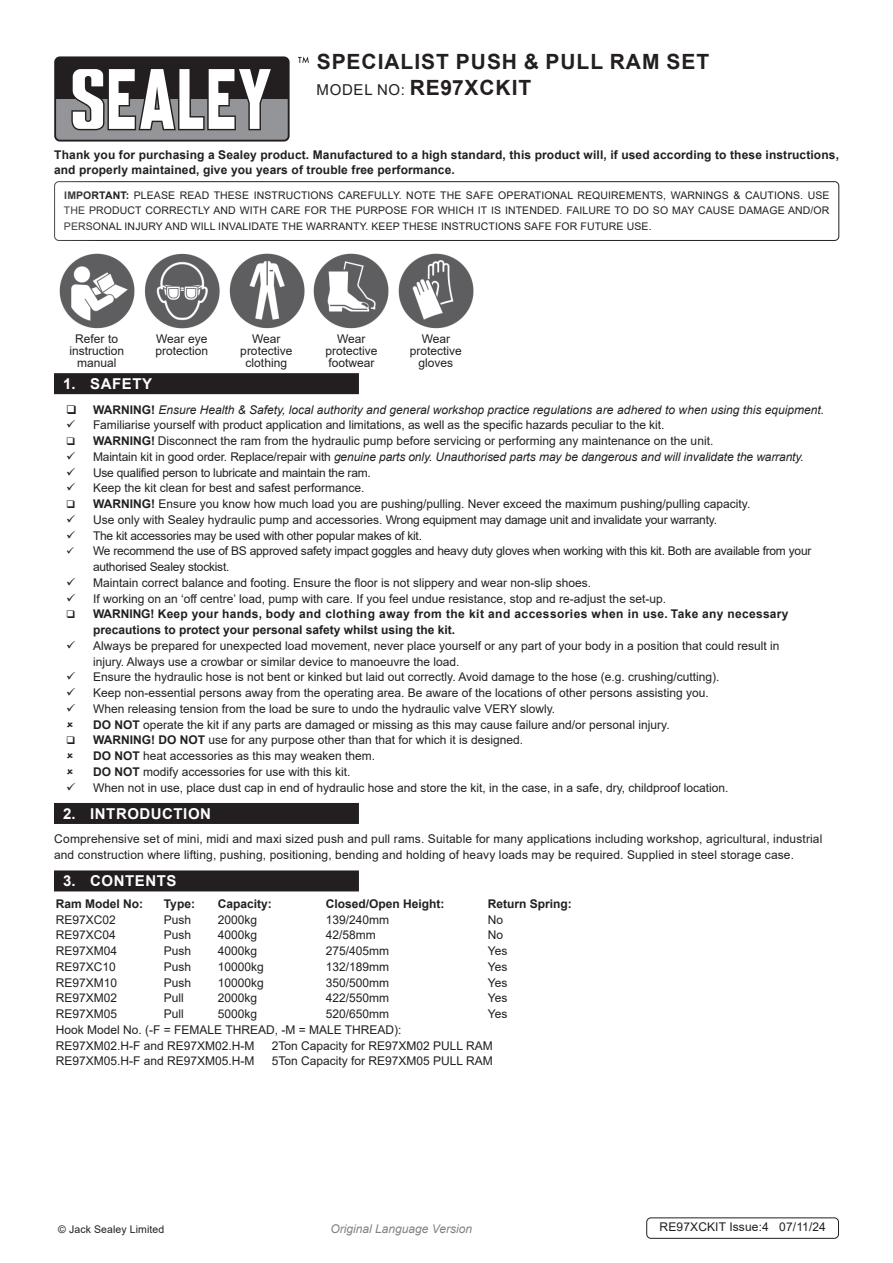
<style>
.page{position:relative;width:893px;height:1263px;background:#fff}
.page>*{position:absolute;margin:0;border:0;box-sizing:border-box;transform-origin:0 0}
.Product_Description{font:700 21px "Arial";letter-spacing:.045em;color:#231f20}
.Instructions_Model_No{font:700 21px "Arial";letter-spacing:.045em;color:#231f20}
.t1{font:700 15px "Arial";letter-spacing:.035em;color:#fff}
.Body{font:12px/12px "Arial";color:#231f20}
.Body-2{font:700 12px/15.8px "Arial";letter-spacing:.01em;color:#231f20}
.Body-3{font:12px/15.8px "Arial";letter-spacing:-.02em;color:#231f20}
.t2{font:italic 12px "Arial";color:#231f20}
.Body__Footer{font:12px "Arial";letter-spacing:.01em;color:#231f20}
.t3{font:italic 12px "Arial";color:#808285}
.Body__Justified__7pt{font:10.5px/15.8px "Arial";letter-spacing:.01em;color:#231f20;text-align:justify}
.s1{font-weight:400;font-size:15px}
.s2{font-weight:700}
.s3{font-weight:700;font-style:normal}
.s4{font-style:normal}
</style>
<div class="page">
<div style="left:54px;top:56px;width:236px;height:86px;background:#231f20;border-radius:6px"></div>
<svg style="left:56px;top:69px;width:232px;height:71px"></svg>
<svg style="left:298px;top:56px;width:11px;height:7px"></svg>
<div style="left:54px;top:181px;width:785px;height:60px;border:1px solid #231f20;border-radius:4px"></div>
<div style="left:54px;top:373px;width:305px;height:21px;background:#231f20"></div>
<div style="left:54px;top:803px;width:305px;height:21px;background:#231f20"></div>
<div style="left:54px;top:870px;width:305px;height:21px;background:#231f20"></div>
<img style="left:59px;top:253px;width:415px;height:76px">
<div style="left:646px;top:1217px;width:193px;height:22px;border:1px solid #231f20;border-radius:4px"></div>
<p class="Product_Description" style="left:317px;top:47px;width:394px">SPECIALIST PUSH &amp; PULL RAM SET</p>
<p class="Instructions_Model_No" style="left:317px;top:73px;width:216px"><span class="s1">MODEL NO:</span> RE97XCKIT</p>
<p class="Body-2" style="left:54px;top:147px;width:786px">Thank you for purchasing a Sealey product. Manufactured to a high standard, this product will, if used according to these instructions, and properly maintained, give you years of trouble free performance.</p>
<p class="Body__Justified__7pt" style="left:64px;top:187px;width:767px"><span class="s2">IMPORTANT:</span> PLEASE READ THESE INSTRUCTIONS CAREFULLY. NOTE THE SAFE OPERATIONAL REQUIREMENTS, WARNINGS &amp; CAUTIONS. USE THE PRODUCT CORRECTLY AND WITH CARE FOR THE PURPOSE FOR WHICH IT IS INTENDED. FAILURE TO DO SO MAY CAUSE DAMAGE AND/OR PERSONAL INJURY AND WILL INVALIDATE THE WARRANTY. KEEP THESE INSTRUCTIONS SAFE FOR FUTURE USE.</p>
<p class="Body" style="left:69px;top:332px;width:56px;text-align:center">Refer to instruction</p>
<p class="Body" style="left:77px;top:356px;width:41px">manual</p>
<p class="Body" style="left:155px;top:332px;width:54px">Wear eye protection</p>
<p class="Body" style="left:337px;top:332px;width:30px">Wear</p>
<p class="Body" style="left:252px;top:332px;width:30px">Wear</p>
<p class="Body" style="left:240px;top:344px;width:54px;text-align:center">protective clothing</p>
<p class="Body" style="left:325px;top:344px;width:54px">protective footwear</p>
<p class="Body" style="left:422px;top:332px;width:30px">Wear</p>
<p class="Body" style="left:410px;top:344px;width:54px">protective</p>
<p class="Body" style="left:419px;top:356px;width:36px">gloves</p>
<p class="t1" style="left:63px;top:373px;width:90px">1. SAFETY</p>
<p class="t2" style="left:93px;top:402px;width:733px"><span class="s3">WARNING!</span> Ensure Health &amp; Safety, local authority and general workshop practice regulations are adhered to when using this equipment.</p>
<p class="Body" style="left:93px;top:419px;width:573px">Familiarise yourself with product application and limitations, as well as the specific hazards peculiar to the kit.</p>
<p class="Body" style="left:93px;top:435px;width:622px"><span class="s2">WARNING!</span> Disconnect the ram from the hydraulic pump before servicing or performing any maintenance on the unit.</p>
<p class="t2" style="left:93px;top:449px;width:712px"><span class="s4">Maintain kit in good order. Replace/repair with</span> genuine parts only. Unauthorised parts may be dangerous and will invalidate the warranty.</p>
<p class="Body-3" style="left:93px;top:464px;width:279px">Use qualified person to lubricate and maintain the ram.</p>
<p class="Body" style="left:93px;top:482px;width:273px">Keep the kit clean for best and safest performance.</p>
<p class="Body" style="left:93px;top:498px;width:659px"><span class="s2">WARNING!</span> Ensure you know how much load you are pushing/pulling. Never exceed the maximum pushing/pulling capacity.</p>
<p class="Body-3" style="left:93px;top:512px;width:625px">Use only with Sealey hydraulic pump and accessories. Wrong equipment may damage unit and invalidate your warranty.</p>
<p class="Body-3" style="left:93px;top:527px;width:331px">The kit accessories may be used with other popular makes of kit.</p>
<p class="Body-3" style="left:93px;top:543px;width:720px">We recommend the use of BS approved safety impact goggles and heavy duty gloves when working with this kit. Both are available from your authorised Sealey stockist.</p>
<p class="Body" style="left:93px;top:577px;width:500px">Maintain correct balance and footing. Ensure the floor is not slippery and wear non-slip shoes.</p>
<p class="Body" style="left:93px;top:592px;width:574px">If working on an ‘off centre’ load, pump with care. If you feel undue resistance, stop and re-adjust the set-up.</p>
<p class="Body-2" style="left:93px;top:606px;width:697px">WARNING! Keep your hands, body and clothing away from the kit and accessories when in use. Take any necessary precautions to protect your personal safety whilst using the kit.</p>
<p class="Body" style="left:93px;top:638px;width:688px;line-height:15.8px">Always be prepared for unexpected load movement, never place yourself or any part of your body in a position that could result in injury. Always use a crowbar or similar device to manoeuvre the load.</p>
<p class="Body" style="left:93px;top:671px;width:628px">Ensure the hydraulic hose is not bent or kinked but laid out correctly. Avoid damage to the hose (e.g. crushing/cutting).</p>
<p class="Body" style="left:93px;top:687px;width:617px">Keep non-essential persons away from the operating area. Be aware of the locations of other persons assisting you.</p>
<p class="Body" style="left:93px;top:703px;width:464px">When releasing tension from the load be sure to undo the hydraulic valve VERY slowly.</p>
<p class="Body" style="left:93px;top:718px;width:578px"><span class="s2">DO NOT</span> operate the kit if any parts are damaged or missing as this may cause failure and/or personal injury.</p>
<p class="Body" style="left:93px;top:734px;width:432px"><span class="s2">WARNING! DO NOT</span> use for any purpose other than that for which it is designed.</p>
<p class="Body" style="left:93px;top:750px;width:284px"><span class="s2">DO NOT</span> heat accessories as this may weaken them.</p>
<p class="Body" style="left:93px;top:766px;width:259px"><span class="s2">DO NOT</span> modify accessories for use with this kit.</p>
<p class="Body" style="left:93px;top:781px;width:637px">When not in use, place dust cap in end of hydraulic hose and store the kit, in the case, in a safe, dry, childproof location.</p>
<p class="t1" style="left:63px;top:803px;width:149px">2. INTRODUCTION</p>
<p class="Body" style="left:54px;top:831px;width:770px;line-height:15.8px">Comprehensive set of mini, midi and maxi sized push and pull rams. Suitable for many applications including workshop, agricultural, industrial and construction where lifting, pushing, positioning, bending and holding of heavy loads may be required. Supplied in steel storage case.</p>
<p class="t1" style="left:63px;top:870px;width:115px">3. CONTENTS</p>
<p class="Body-2" style="left:56px;top:896px;width:89px">Ram Model No:</p>
<p class="Body-2" style="left:164px;top:896px;width:33px">Type:</p>
<p class="Body-2" style="left:218px;top:896px;width:56px">Capacity:</p>
<p class="Body-2" style="left:326px;top:896px;width:120px">Closed/Open Height:</p>
<p class="Body-2" style="left:488px;top:896px;width:85px">Return Spring:</p>
<p class="Body" style="left:56px;top:913px;width:62px">RE97XC02</p>
<p class="Body" style="left:164px;top:913px;width:29px">Push</p>
<p class="Body" style="left:218px;top:913px;width:41px">2000kg</p>
<p class="Body" style="left:326px;top:913px;width:65px">139/240mm</p>
<p class="Body" style="left:488px;top:913px;width:17px">No</p>
<p class="Body" style="left:56px;top:929px;width:62px">RE97XC04</p>
<p class="Body" style="left:164px;top:929px;width:29px">Push</p>
<p class="Body" style="left:218px;top:929px;width:41px">4000kg</p>
<p class="Body" style="left:326px;top:929px;width:52px">42/58mm</p>
<p class="Body" style="left:488px;top:929px;width:17px">No</p>
<p class="Body" style="left:56px;top:945px;width:63px">RE97XM04</p>
<p class="Body" style="left:164px;top:945px;width:29px">Push</p>
<p class="Body" style="left:218px;top:945px;width:41px">4000kg</p>
<p class="Body" style="left:326px;top:945px;width:65px">275/405mm</p>
<p class="Body" style="left:488px;top:945px;width:21px">Yes</p>
<p class="Body" style="left:56px;top:960px;width:62px">RE97XC10</p>
<p class="Body" style="left:164px;top:960px;width:29px">Push</p>
<p class="Body" style="left:218px;top:960px;width:48px">10000kg</p>
<p class="Body" style="left:326px;top:960px;width:65px">132/189mm</p>
<p class="Body" style="left:488px;top:960px;width:21px">Yes</p>
<p class="Body" style="left:56px;top:976px;width:63px">RE97XM10</p>
<p class="Body" style="left:164px;top:976px;width:29px">Push</p>
<p class="Body" style="left:218px;top:976px;width:48px">10000kg</p>
<p class="Body" style="left:326px;top:976px;width:65px">350/500mm</p>
<p class="Body" style="left:488px;top:976px;width:21px">Yes</p>
<p class="Body" style="left:56px;top:992px;width:63px">RE97XM02</p>
<p class="Body" style="left:164px;top:992px;width:22px">Pull</p>
<p class="Body" style="left:218px;top:992px;width:41px">2000kg</p>
<p class="Body" style="left:326px;top:992px;width:65px">422/550mm</p>
<p class="Body" style="left:488px;top:992px;width:21px">Yes</p>
<p class="Body" style="left:56px;top:1008px;width:63px">RE97XM05</p>
<p class="Body" style="left:164px;top:1008px;width:22px">Pull</p>
<p class="Body" style="left:218px;top:1008px;width:41px">5000kg</p>
<p class="Body" style="left:326px;top:1008px;width:65px">520/650mm</p>
<p class="Body" style="left:488px;top:1008px;width:21px">Yes</p>
<p class="Body" style="left:56px;top:1023px;width:347px">Hook Model No. (-F = FEMALE THREAD, -M = MALE THREAD):</p>
<p class="Body" style="left:56px;top:1039px;width:200px">RE97XM02.H-F and RE97XM02.H-M</p>
<p class="Body" style="left:272px;top:1039px;width:222px">2Ton Capacity for RE97XM02 PULL RAM</p>
<p class="Body" style="left:56px;top:1055px;width:200px">RE97XM05.H-F and RE97XM05.H-M</p>
<p class="Body" style="left:272px;top:1055px;width:222px">5Ton Capacity for RE97XM05 PULL RAM</p>
<p class="Body__Justified__7pt" style="left:58px;top:1221px;width:108px">© Jack Sealey Limited</p>
<p class="t3" style="left:330px;top:1220px;width:143px">Original Language Version</p>
<p class="Body__Footer" style="left:659px;top:1219px;width:168px">RE97XCKIT Issue:4 07/11/24</p>
</div>
